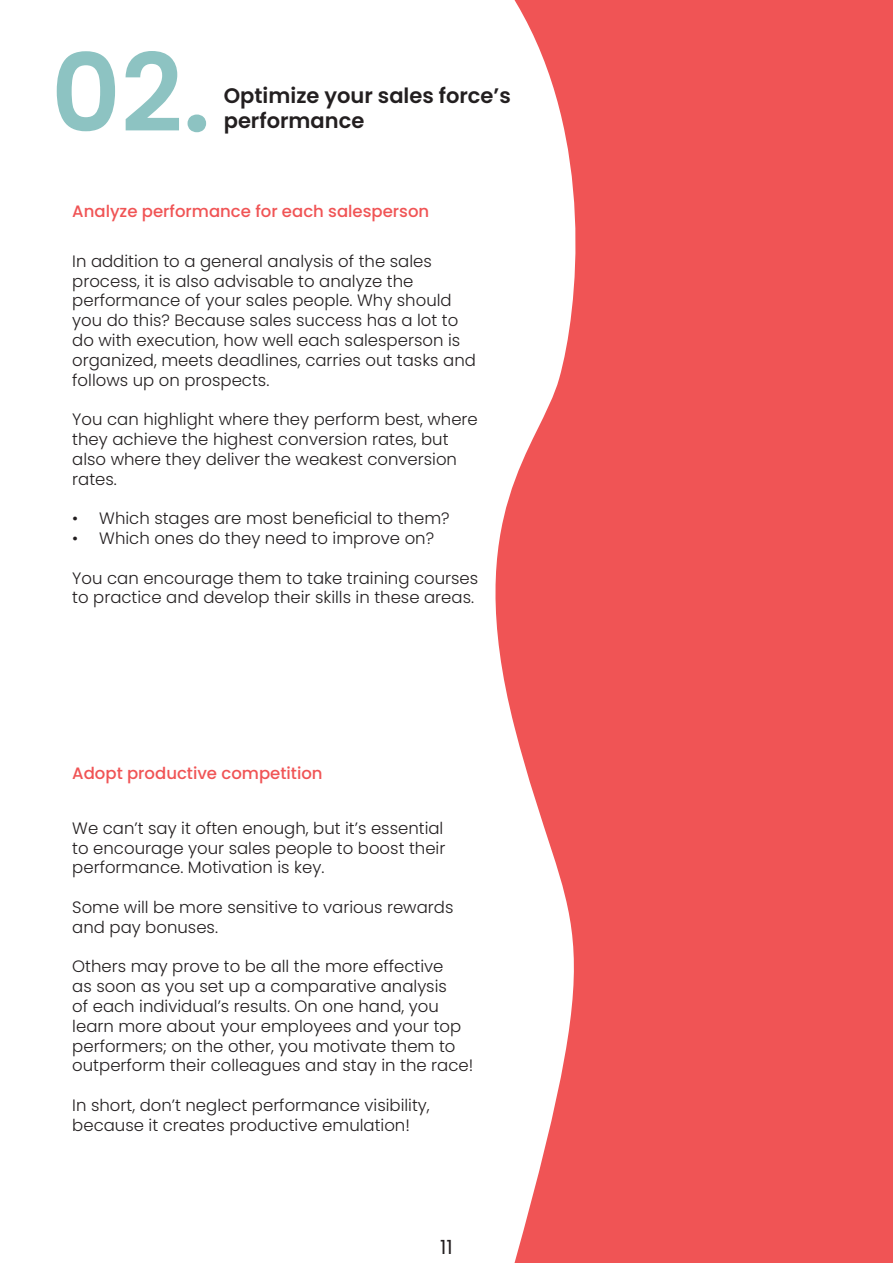
<style>
.page{position:relative;width:893px;height:1263px;background:#fff}
.page>*{position:absolute;margin:0;border:0;box-sizing:border-box;transform-origin:0 0}
.t1{font:600 108px "Poppins";color:#8dc3c2}
.t2{font:600 21px/25.2px "Poppins";color:#231f20}
.t3{font:19.5px "Poppins";color:#231f20}
.t4{font:300 16.5px/19.8px "Poppins";color:#231f20}
.t5{font:500 16.5px "Poppins";color:#f05455}
</style>
<div class="page">
<svg style="left:495px;top:0;width:398px;height:1263px;background:#f16869"></svg>
<h1 class="t1" style="left:51px;top:47px;width:161px">02.</h1>
<p class="t2" style="left:224px;top:83px;width:288px">Optimize your sales force’s performance</p>
<p class="t5" style="left:72px;top:202px;width:359px">Analyze performance for each salesperson</p>
<p class="t4" style="left:72px;top:251px;width:405px">In addition to a general analysis of the sales process, it is also advisable to analyze the performance of your sales people. Why should you do this? Because sales success has a lot to do with execution, how well each salesperson is organized, meets deadlines, carries out tasks and follows up on prospects.</p>
<p class="t4" style="left:72px;top:409px;width:407px">You can highlight where they perform best, where they achieve the highest conversion rates, but also where they deliver the weakest conversion rates.</p>
<p class="t4" style="left:72px;top:510px;width:379px">• Which stages are most beneficial to them?</p>
<p class="t4" style="left:72px;top:530px;width:363px">• Which ones do they need to improve on?</p>
<p class="t4" style="left:72px;top:568px;width:407px">You can encourage them to take training courses to practice and develop their skills in these areas.</p>
<p class="t5" style="left:72px;top:763px;width:252px">Adopt productive competition</p>
<p class="t4" style="left:72px;top:818px;width:375px">We can’t say it often enough, but it’s essential to encourage your sales people to boost their performance. Motivation is key.</p>
<p class="t4" style="left:72px;top:897px;width:383px">Some will be more sensitive to various rewards and pay bonuses.</p>
<p class="t4" style="left:72px;top:957px;width:402px">Others may prove to be all the more effective<br>as soon as you set up a comparative analysis<br>of each individual’s results. On one hand, you learn more about your employees and your top performers; on the other, you motivate them to outperform their colleagues and stay in the race!</p>
<p class="t4" style="left:72px;top:1095px;width:359px">In short, don’t neglect performance visibility, because it creates productive emulation!</p>
<p class="t3" style="left:440px;top:1236px;width:14px">11</p>
</div>
